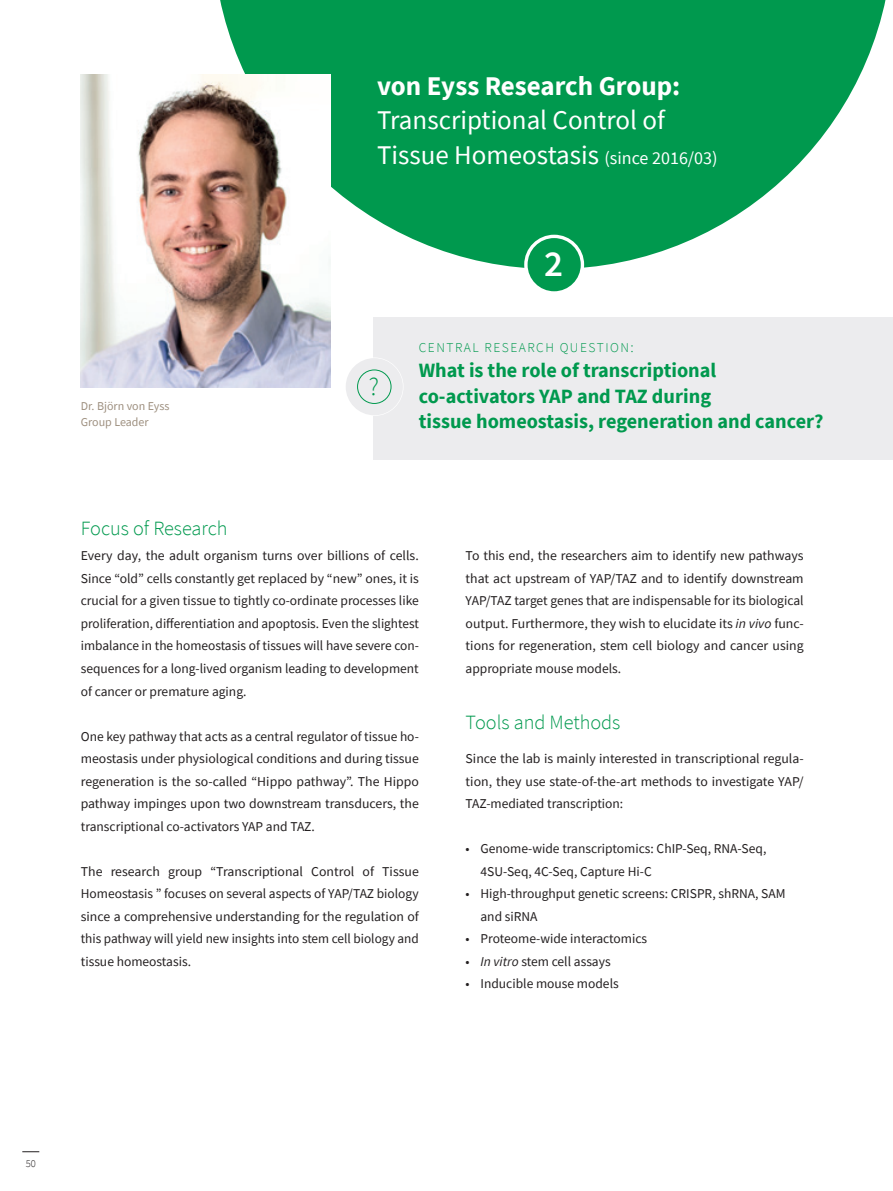
<style>
.page{position:relative;width:893px;height:1191px;background:#fff}
.page>*{position:absolute;margin:0;border:0;box-sizing:border-box;transform-origin:0 0}
.Fliesstext_EN{font:600 37.05px "Source Sans Pro";color:#fff}
.Head_1_EN_Gruppe{font:27px/34.5px "Source Sans Pro";color:#fff}
.Head_2_EN{font:300 25.5px "Source Sans Pro";color:#00994e}
.Head_2_EN-2{font:700 20.25px/25.5px "Source Sans Pro";color:#00994e}
.Head_2_EN_Gruppe_Zwi{font:300 20.25px "Source Sans Pro";color:#00994e}
.Fliesstext_EN_9pt{font:13.5px/22.5px "Source Sans Pro";color:#231f20;text-align:justify}
.Head_2_EN-3{font:300 13.5px "Source Sans Pro";letter-spacing:.11em;color:#00994e}
.Figure{font:12px "Source Sans Pro";color:#9e9080}
.t1{font:300 10.5px "Source Sans Pro";color:#231f20}
.s1{font-weight:700}
.s2{font-size:18px}
.s3{font-size:15px}
.s4{font-style:italic}
</style>
<div class="page">
<svg style="left:22px;top:1151px;width:17px;height:1px"></svg>
<svg style="left:220px;top:0;width:666px;height:268px;fill:#00994e"></svg>
<div style="left:526px;top:236px;width:56px;height:57px;background:#00994e;border-radius:50%"></div>
<div style="left:524px;top:235px;width:60px;height:60px;border:3px solid #fff;border-radius:50%"></div>
<div style="left:374px;top:317px;width:519px;height:142px;background:#ececee"></div>
<div style="left:346px;top:358px;width:57px;height:57px;background:#ececee;border-radius:50%"></div>
<div style="left:357px;top:369px;width:34px;height:35px;border:1px solid #00994e;border-radius:50%"></div>
<img style="left:81px;top:74px;width:249px;height:313px">
<p class="Head_1_EN_Gruppe" style="left:377px;top:68px;width:342px"><span class="s1">von Eyss Research Group:<br></span>Transcriptional Control of<br>Tissue Homeostasis <span class="s2">(since 2016/03)</span></p>
<p class="Figure" style="left:81px;top:398px;width:90px">Dr. Björn von Eyss</p>
<p class="Figure" style="left:81px;top:414px;width:69px">Group Leader</p>
<p class="Head_2_EN" style="left:369px;top:371px;width:12px">?</p>
<p class="Fliesstext_EN" style="left:544px;top:239px;width:21px">2</p>
<p class="Head_2_EN-3" style="left:419px;top:339px;width:216px">CENTRAL RESEARCH QUESTION<span class="s3">:</span></p>
<p class="Head_2_EN-2" style="left:419px;top:357px;width:406px">What is the role of transcriptional co-activators YAP and TAZ during<br>tissue homeostasis, regeneration and cancer?</p>
<p class="Head_2_EN_Gruppe_Zwi" style="left:81px;top:516px;width:148px">Focus of Research</p>
<p class="Fliesstext_EN_9pt" style="left:81px;top:544px;width:340px">Every day, the adult organism turns over billions of cells.<br>Since “old” cells constantly get replaced by “new” ones, it is crucial for a given tissue to tightly co-ordinate processes like proliferation, differentiation and apoptosis. Even the slightest imbalance in the homeostasis of tissues will have severe con&shy;sequences for a long-lived organism leading to development of cancer or premature aging.</p>
<p class="Fliesstext_EN_9pt" style="left:81px;top:724px;width:340px">One key pathway that acts as a central regulator of tissue ho&shy;meostasis under physiological conditions and during tissue regeneration is the so-called “Hippo pathway”. The Hippo pathway impinges upon two downstream transducers, the transcriptional co-activators YAP and TAZ.</p>
<p class="Fliesstext_EN_9pt" style="left:81px;top:859px;width:340px">The research group “Transcriptional Control of Tissue Homeostasis ” focuses on several aspects of YAP/TAZ biology since a comprehensive understanding for the regulation of this pathway will yield new insights into stem cell biology and tissue homeostasis.</p>
<p class="Fliesstext_EN_9pt" style="left:466px;top:544px;width:340px">To this end, the researchers aim to identify new pathways that act upstream of YAP/TAZ and to identify downstream YAP/TAZ target genes that are indispensable for its biological output. Furthermore, they wish to elucidate its <span class="s4">in vivo</span> func&shy;tions for regeneration, stem cell biology and cancer using appropriate mouse models.</p>
<p class="Head_2_EN_Gruppe_Zwi" style="left:466px;top:710px;width:156px">Tools and Methods</p>
<p class="Fliesstext_EN_9pt" style="left:466px;top:747px;width:340px">Since the lab is mainly interested in transcriptional regula&shy;tion, they use state-of-the-art methods to investigate YAP/ TAZ-mediated transcription:</p>
<p class="Fliesstext_EN_9pt" style="left:480px;top:837px;width:287px;text-indent:-15px">• Genome-wide transcriptomics: ChIP-Seq, RNA-Seq,<br>4SU-Seq, 4C-Seq, Capture Hi-C</p>
<p class="Fliesstext_EN_9pt" style="left:480px;top:882px;width:307px;text-indent:-15px">• High-throughput genetic screens: CRISPR, shRNA, SAM and siRNA</p>
<p class="Fliesstext_EN_9pt" style="left:466px;top:927px;width:183px">• Proteome-wide interactomics</p>
<p class="Fliesstext_EN_9pt" style="left:466px;top:949px;width:147px">• <span class="s4">In vitro</span> stem cell assays</p>
<p class="Fliesstext_EN_9pt" style="left:466px;top:972px;width:155px">• Inducible mouse models</p>
<p class="t1" style="left:26px;top:1157px;width:12px">50</p>
</div>
